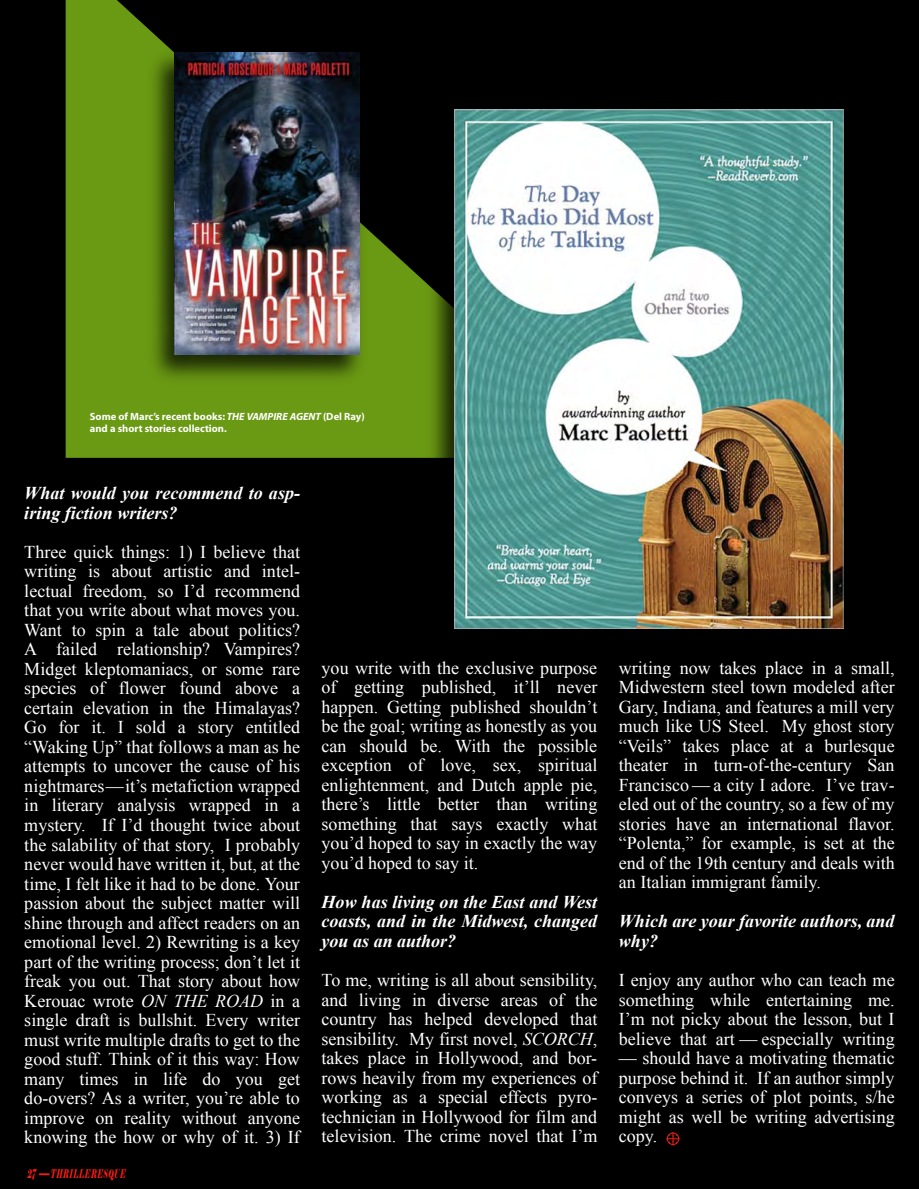
<style>
.page{position:relative;width:919px;height:1189px;background:#fff}
.page>*{position:absolute;margin:0;border:0;box-sizing:border-box;transform-origin:0 0}
.t1{font:18px/19.5px "Times New Roman";color:#fff;text-align:justify}
.t2{font:italic 700 18px/19.5px "Times New Roman";color:#fff}
.t3{font:italic 12px "Elephant";letter-spacing:.1em;color:#fd1b14;scale:.51 1}
.t4{font:700 10.5px/12px "Myriad";color:#fff}
.s1{font-style:italic}
</style>
<div class="page">
<div style="left:0;top:0;width:918px;height:1188px;background:#000"></div>
<svg style="left:66px;top:0;width:354px;height:457px;fill:#6a9913"></svg>
<img style="left:141px;top:42px;width:231px;height:348px">
<img style="left:174px;top:52px;width:185px;height:302px">
<svg style="left:666px;top:1132px;width:14px;height:13px"></svg>
<img style="left:420px;top:109px;width:424px;height:515px">
<img style="left:454px;top:110px;width:388px;height:518px">
<p class="t4" style="left:90px;top:410px;width:276px">Some of Marc’s recent books: <span class="s1">THE VAMPIRE AGENT</span> (Del Ray) and a short stories collection.</p>
<p class="t2" style="left:24px;top:483px;width:277px">What would you recommend to asp&shy;iring fiction writers?</p>
<p class="t1" style="left:24px;top:541px;width:277px">Three quick things: 1) I believe that writing is about artistic and intel&shy;lectual freedom, so I’d recommend that you write about what moves you.<br>Want to spin a tale about politics?<br>A failed relationship? Vampires?<br>Midget kleptomaniacs, or some rare species of flower found above a certain elevation in the Himalayas?<br>Go for it. I sold a story entitled “Waking Up” that follows a man as he attempts to uncover the cause of his nightmares—it’s metafiction wrapped in literary analysis wrapped in a mystery. If I’d thought twice about the salability of that story, I probably never would have written it, but, at the time, I felt like it had to be done. Your passion about the subject matter will shine through and affect readers on an emotional level. 2) Rewriting is a key part of the writing process; don’t let it freak you out. That story about how Kerouac wrote <span class="s1">ON THE ROAD</span> in a single draft is bullshit. Every writer must write multiple drafts to get to the good stuff. Think of it this way: How many times in life do you get do-overs? As a writer, you’re able to improve on reality without anyone knowing the how or why of it. 3) If</p>
<p class="t3" style="left:27px;top:1165px;width:194px">27 ----THRILLERESQUE</p>
<p class="t1" style="left:321px;top:657px;width:277px">you write with the exclusive purpose of getting published, it’ll never happen. Getting published shouldn’t be the goal; writing as honestly as you can should be. With the possible exception of love, sex, spiritual enlightenment, and Dutch apple pie, there’s little better than writing something that says exactly what you’d hoped to say in exactly the way you’d hoped to say it.</p>
<p class="t2" style="left:321px;top:891px;width:277px;text-align:justify">How has living on the East and West coasts, and in the Midwest, changed you as an author?</p>
<p class="t1" style="left:321px;top:969px;width:277px">To me, writing is all about sensibility, and living in diverse areas of the country has helped developed that sensibility. My first novel, <span class="s1">SCORCH</span>, takes place in Hollywood, and bor&shy;rows heavily from my experiences of working as a special effects pyro&shy;technician in Hollywood for film and television. The crime novel that I’m</p>
<p class="t1" style="left:618px;top:657px;width:277px">writing now takes place in a small, Midwestern steel town modeled after Gary, Indiana, and features a mill very much like US Steel. My ghost story “Veils” takes place at a burlesque theater in turn-of-the-century San Francisco — a city I adore. I’ve trav&shy;eled out of the country, so a few of my stories have an international flavor. “Polenta,” for example, is set at the end of the 19th century and deals with an Italian immigrant family.</p>
<p class="t2" style="left:618px;top:910px;width:277px">Which are your favorite authors, and why?</p>
<p class="t1" style="left:618px;top:969px;width:277px">I enjoy any author who can teach me something while entertaining me.<br>I’m not picky about the lesson, but I believe that art — especially writing</p>
<p class="t1" style="left:618px;top:1047px;width:277px">— should have a motivating thematic purpose behind it. If an author simply conveys a series of plot points, s/he might as well be writing advertising copy.</p>
</div>
